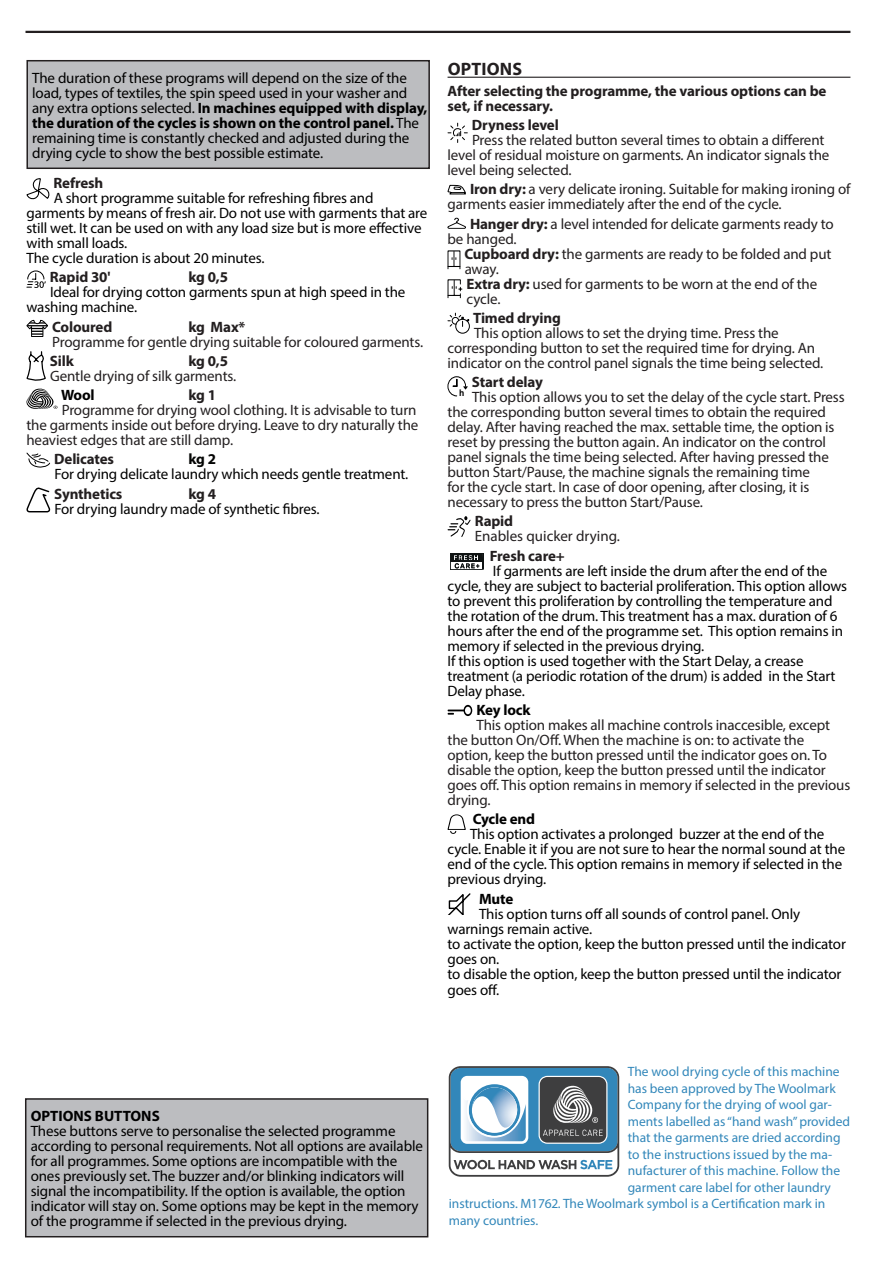
<style>
.page{position:relative;width:893px;height:1263px;background:#fff}
.page>*{position:absolute;margin:0;border:0;box-sizing:border-box;transform-origin:0 0}
.HEADER_UP{font:700 18px "Myriad Pro";letter-spacing:.01em;color:#231f20}
.Corpo_testo{font:15px/15px "Myriad Pro";letter-spacing:-.01em;color:#000}
.Corpo_testo-2{font:15px/15px "Myriad Pro";letter-spacing:-.01em;color:#231f20}
.Corpo_testo-3{font:700 15px/15px "Myriad Pro";letter-spacing:-.01em;color:#231f20}
.t1{font:700 15px "Myriad Pro";letter-spacing:-.01em;color:#000}
.Corpo_testo-4{font:700 15px "Myriad Pro";color:#040504}
.t2{font:13.5px "Myriad Pro";color:#3287ba}
.t3{font:700 8.7px "Open Sans";color:#000001;scale:.92 1}
.s1{font-weight:700}
</style>
<div class="page">
<hr style="left:26px;top:31px;width:824px;height:2px;background:#231f20">
<div style="left:26px;top:1099px;width:402px;height:138px;background:#bcbdc0"></div>
<div style="left:25px;top:1098px;width:403px;height:139px;border:2px solid #231f20"></div>
<svg style="left:26px;top:178px;width:23px;height:21px"></svg>
<svg style="left:27px;top:271px;width:19px;height:17px"></svg>
<svg style="left:26px;top:320px;width:22px;height:17px"></svg>
<svg style="left:26px;top:351px;width:20px;height:30px"></svg>
<svg style="left:26px;top:389px;width:32px;height:20px"></svg>
<svg style="left:26px;top:453px;width:24px;height:14px"></svg>
<svg style="left:27px;top:487px;width:23px;height:25px"></svg>
<hr style="left:448px;top:77px;width:402px;height:1px;background:#231f20">
<svg style="left:448px;top:123px;width:20px;height:20px"></svg>
<svg style="left:448px;top:185px;width:18px;height:9px"></svg>
<svg style="left:448px;top:218px;width:18px;height:11px"></svg>
<svg style="left:450px;top:252px;width:8px;height:15px"></svg>
<svg style="left:448px;top:279px;width:14px;height:19px"></svg>
<div style="left:455px;top:319px;width:15px;height:15px;border:1px solid #000001;border-radius:50%"></div>
<svg style="left:448px;top:313px;width:22px;height:14px"></svg>
<svg style="left:448px;top:376px;width:20px;height:21px"></svg>
<svg style="left:448px;top:516px;width:23px;height:21px"></svg>
<svg style="left:450px;top:553px;width:34px;height:17px"></svg>
<div style="left:463px;top:705px;width:9px;height:11px;border:2px solid #000001;border-radius:50%"></div>
<svg style="left:448px;top:710px;width:16px;height:4px"></svg>
<svg style="left:448px;top:814px;width:18px;height:20px"></svg>
<svg style="left:448px;top:893px;width:23px;height:21px"></svg>
<svg style="left:449px;top:1066px;width:170px;height:111px"></svg>
<div style="left:27px;top:61px;width:402px;height:107px;background:#bcbdc0"></div>
<div style="left:26px;top:60px;width:404px;height:109px;border:2px solid #231f20"></div>
<p class="Corpo_testo" style="left:32px;top:70px;width:397px">The duration of these programs will depend on the size of the load, types of textiles, the spin speed used in your washer and any extra options selected. <span class="s1">In machines equipped with display, the duration of the cycles is shown on the control panel.</span> The remaining time is constantly checked and adjusted during the drying cycle to show the best possible estimate.</p>
<p class="Corpo_testo-3" style="left:54px;top:175px;width:51px">Refresh</p>
<p class="Corpo_testo" style="left:26px;top:190px;width:402px;text-indent:27px">A short programme suitable for refreshing fibres and garments by means of fresh air. Do not use with garments that are still wet. It can be used on with any load size but is more effective with small loads.</p>
<p class="Corpo_testo" style="left:26px;top:250px;width:239px">The cycle duration is about 20 minutes.</p>
<p class="Corpo_testo-3" style="left:50px;top:269px;width:62px">Rapid 30'</p>
<p class="Corpo_testo-3" style="left:188px;top:269px;width:41px">kg 0,5</p>
<p class="Corpo_testo" style="left:26px;top:285px;width:380px;text-indent:24px">Ideal for drying cotton garments spun at high speed in the washing machine.</p>
<p class="Corpo_testo-3" style="left:52px;top:319px;width:62px">Coloured</p>
<p class="Corpo_testo-3" style="left:188px;top:319px;width:58px">kg Max*</p>
<p class="Corpo_testo-2" style="left:52px;top:334px;width:372px">Programme for gentle drying suitable for coloured garments.</p>
<p class="Corpo_testo-3" style="left:50px;top:353px;width:26px">Silk</p>
<p class="Corpo_testo-3" style="left:188px;top:353px;width:41px">kg 0,5</p>
<p class="Corpo_testo-2" style="left:50px;top:368px;width:188px">Gentle drying of silk garments.</p>
<p class="t1" style="left:61px;top:385px;width:35px">Wool</p>
<p class="Corpo_testo-3" style="left:188px;top:387px;width:29px">kg 1</p>
<p class="Corpo_testo-2" style="left:26px;top:402px;width:393px;text-indent:35px">Programme for drying wool clothing. It is advisable to turn the garments inside out before drying. Leave to dry naturally the heaviest edges that are still damp.</p>
<p class="Corpo_testo-3" style="left:54px;top:451px;width:61px">Delicates</p>
<p class="Corpo_testo-4" style="left:188px;top:449px;width:29px">kg 2</p>
<p class="Corpo_testo" style="left:54px;top:467px;width:355px">For drying delicate laundry which needs gentle treatment.</p>
<p class="Corpo_testo-3" style="left:54px;top:486px;width:70px">Synthetics</p>
<p class="Corpo_testo-3" style="left:188px;top:486px;width:29px">kg 4</p>
<p class="Corpo_testo" style="left:54px;top:501px;width:267px">For drying laundry made of synthetic fibres.</p>
<p class="HEADER_UP" style="left:448px;top:57px;width:76px">OPTIONS</p>
<p class="Corpo_testo-3" style="left:448px;top:83px;width:380px">After selecting the programme, the various options can be set, if necessary.</p>
<p class="Corpo_testo-3" style="left:472px;top:117px;width:88px">Dryness level</p>
<p class="Corpo_testo-2" style="left:448px;top:132px;width:383px;text-indent:24px">Press the related button several times to obtain a different level of residual moisture on garments. An indicator signals the level being selected.</p>
<p class="Corpo_testo-2" style="left:448px;top:182px;width:404px;text-indent:22px"><span class="s1">Iron dry:</span> a very delicate ironing. Suitable for making ironing of garments easier immediately after the end of the cycle.</p>
<p class="Corpo_testo-2" style="left:448px;top:216px;width:388px;text-indent:22px"><span class="s1">Hanger dry:</span> a level intended for delicate garments ready to be hanged.</p>
<p class="Corpo_testo-2" style="left:464px;top:246px;width:368px"><span class="s1">Cupboard dry:</span> the garments are ready to be folded and put away.</p>
<p class="Corpo_testo-2" style="left:466px;top:276px;width:352px"><span class="s1">Extra dry:</span> used for garments to be worn at the end of the cycle.</p>
<p class="Corpo_testo-3" style="left:473px;top:310px;width:89px">Timed drying</p>
<p class="Corpo_testo-2" style="left:448px;top:325px;width:377px;text-indent:26px">This option allows to set the drying time. Press the corresponding button to set the required time for drying. An indicator on the control panel signals the time being selected.</p>
<p class="t3" style="left:459px;top:387px;width:7px">h</p>
<p class="Corpo_testo-3" style="left:472px;top:374px;width:73px">Start delay</p>
<p class="Corpo_testo-2" style="left:448px;top:389px;width:399px;text-indent:24px">This option allows you to set the delay of the cycle start. Press the corresponding button several times to obtain the required delay. After having reached the max. settable time, the option is reset by pressing the button again. An indicator on the control panel signals the time being selected. After having pressed the button Start/Pause, the machine signals the remaining time<br>for the cycle start. In case of door opening, after closing, it is necessary to press the button Start/Pause.</p>
<p class="Corpo_testo-3" style="left:475px;top:513px;width:40px">Rapid</p>
<p class="Corpo_testo-2" style="left:475px;top:529px;width:147px">Enables quicker drying.</p>
<p class="Corpo_testo-3" style="left:490px;top:548px;width:77px">Fresh care+</p>
<p class="Corpo_testo" style="left:448px;top:563px;width:401px;text-indent:45px">If garments are left inside the drum after the end of the cycle, they are subject to bacterial proliferation. This option allows to prevent this proliferation by controlling the temperature and the rotation of the drum. This treatment has a max. duration of 6 hours after the end of the programme set. This option remains in memory if selected in the previous drying.</p>
<p class="Corpo_testo" style="left:448px;top:653px;width:389px">If this option is used together with the Start Delay, a crease treatment (a periodic rotation of the drum) is added in the Start<br>Delay phase.</p>
<p class="t1" style="left:476px;top:700px;width:56px">Key lock</p>
<p class="Corpo_testo-2" style="left:448px;top:717px;width:404px;text-indent:29px">This option makes all machine controls inaccesible, except the button On/Off. When the machine is on: to activate the option, keep the button pressed until the indicator goes on. To disable the option, keep the button pressed until the indicator goes off. This option remains in memory if selected in the previous drying.</p>
<p class="t1" style="left:473px;top:809px;width:64px">Cycle end</p>
<p class="Corpo_testo" style="left:448px;top:826px;width:399px;text-indent:22px">This option activates a prolonged buzzer at the end of the cycle. Enable it if you are not sure to hear the normal sound at the end of the cycle. This option remains in memory if selected in the previous drying.</p>
<p class="t1" style="left:479px;top:889px;width:36px">Mute</p>
<p class="Corpo_testo" style="left:448px;top:906px;width:354px;text-indent:31px">This option turns off all sounds of control panel. Only warnings remain active.</p>
<p class="Corpo_testo" style="left:448px;top:936px;width:400px">to activate the option, keep the button pressed until the indicator goes on.</p>
<p class="Corpo_testo" style="left:448px;top:965px;width:395px;line-height:16.5px">to disable the option, keep the button pressed until the indicator goes off.</p>
<p class="t1" style="left:31px;top:1106px;width:131px">OPTIONS BUTTONS</p>
<p class="Corpo_testo" style="left:31px;top:1123px;width:394px">These buttons serve to personalise the selected programme according to personal requirements. Not all options are available for all programmes. Some options are incompatible with the ones previously set. The buzzer and/or blinking indicators will signal the incompatibility. If the option is available, the option indicator will stay on. Some options may be kept in the memory of the programme if selected in the previous drying.</p>
<p class="t2" style="left:628px;top:1063px;width:213px">The wool drying cycle of this machine</p>
<p class="t2" style="left:628px;top:1080px;width:209px">has been approved by The Woolmark</p>
<p class="t2" style="left:628px;top:1096px;width:206px">Company for the drying of wool gar-</p>
<p class="t2" style="left:628px;top:1113px;width:224px">ments labelled as “hand wash” provided</p>
<p class="t2" style="left:628px;top:1129px;width:214px">that the garments are dried according</p>
<p class="t2" style="left:628px;top:1146px;width:206px">to the instructions issued by the ma-</p>
<p class="t2" style="left:628px;top:1162px;width:214px">nufacturer of this machine. Follow the</p>
<p class="t2" style="left:628px;top:1179px;width:205px">garment care label for other laundry</p>
<p class="t2" style="left:449px;top:1195px;width:378px">instructions. M1762. The Woolmark symbol is a Certification mark in</p>
<p class="t2" style="left:449px;top:1212px;width:91px">many countries.</p>
</div>
